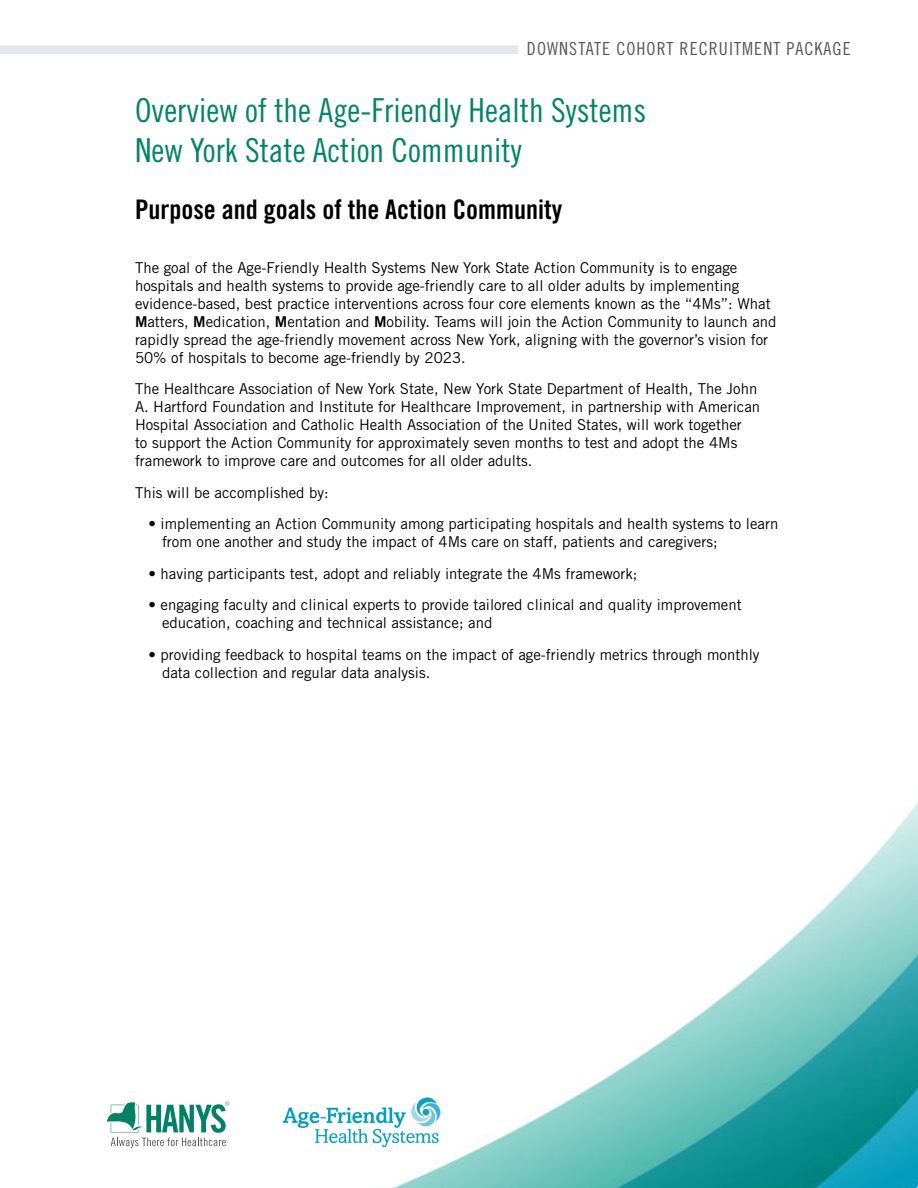
<style>
.page{position:relative;width:918px;height:1188px;background:#fff}
.page>*{position:absolute;margin:0;border:0;box-sizing:border-box;transform-origin:0 0}
.t1{font:33px/39.6px "Trade Gothic LT Std Cn 18";color:#008465}
.t2{font:27px "Trade Gothic LT Std Bd Cn 20";color:#000}
.t3{font:18px "Trade Gothic LT Std Cn 18";letter-spacing:.06em;color:#58595b}
.t4{font:15px/18px "Trade Gothic LT Std";color:#000}
.s1{font-family:"Trade Gothic LT Bold Two"}
</style>
<div class="page">
<img style="left:391px;top:800px;width:527px;height:388px">
<div style="left:0;top:45px;width:518px;height:9px;background:#e6e7e8"></div>
<svg style="left:107px;top:1101px;width:122px;height:47px"></svg>
<img style="left:282px;top:1094px;width:165px;height:61px">
<p class="t3" style="left:527px;top:38px;width:325px">DOWNSTATE COHORT RECRUITMENT PACKAGE</p>
<h1 class="t1" style="left:135px;top:90px;width:513px">Overview of the Age-Friendly Health Systems<br>New York State Action Community</h1>
<h2 class="t2" style="left:135px;top:193px;width:429px">Purpose and goals of the Action Community</h2>
<p class="t4" style="left:135px;top:258px;width:643px">The goal of the Age-Friendly Health Systems New York State Action Community is to engage hospitals and health systems to provide age-friendly care to all older adults by implementing evidence-based, best practice interventions across four core elements known as the “4Ms”: What <span class="s1">M</span>atters, <span class="s1">M</span>edication, <span class="s1">M</span>entation and <span class="s1">M</span>obility. Teams will join the Action Community to launch and rapidly spread the age-friendly movement across New York, aligning with the governor’s vision for 50% of hospitals to become age-friendly by 2023.</p>
<p class="t4" style="left:135px;top:380px;width:627px">The Healthcare Association of New York State, New York State Department of Health, The John A. Hartford Foundation and Institute for Healthcare Improvement, in partnership with American Hospital Association and Catholic Health Association of the United States, will work together<br>to support the Action Community for approximately seven months to test and adopt the 4Ms framework to improve care and outcomes for all older adults.</p>
<p class="t4" style="left:135px;top:483px;width:195px">This will be accomplished by:</p>
<p class="t4" style="left:162px;top:515px;width:618px;text-indent:-14px">• implementing an Action Community among participating hospitals and health systems to learn from one another and study the impact of 4Ms care on staff, patients and caregivers;</p>
<p class="t4" style="left:149px;top:564px;width:491px">• having participants test, adopt and reliably integrate the 4Ms framework;</p>
<p class="t4" style="left:162px;top:596px;width:581px;text-indent:-14px">• engaging faculty and clinical experts to provide tailored clinical and quality improvement education, coaching and technical assistance; and</p>
<p class="t4" style="left:162px;top:645px;width:599px;text-indent:-14px">• providing feedback to hospital teams on the impact of age-friendly metrics through monthly data collection and regular data analysis.</p>
</div>
